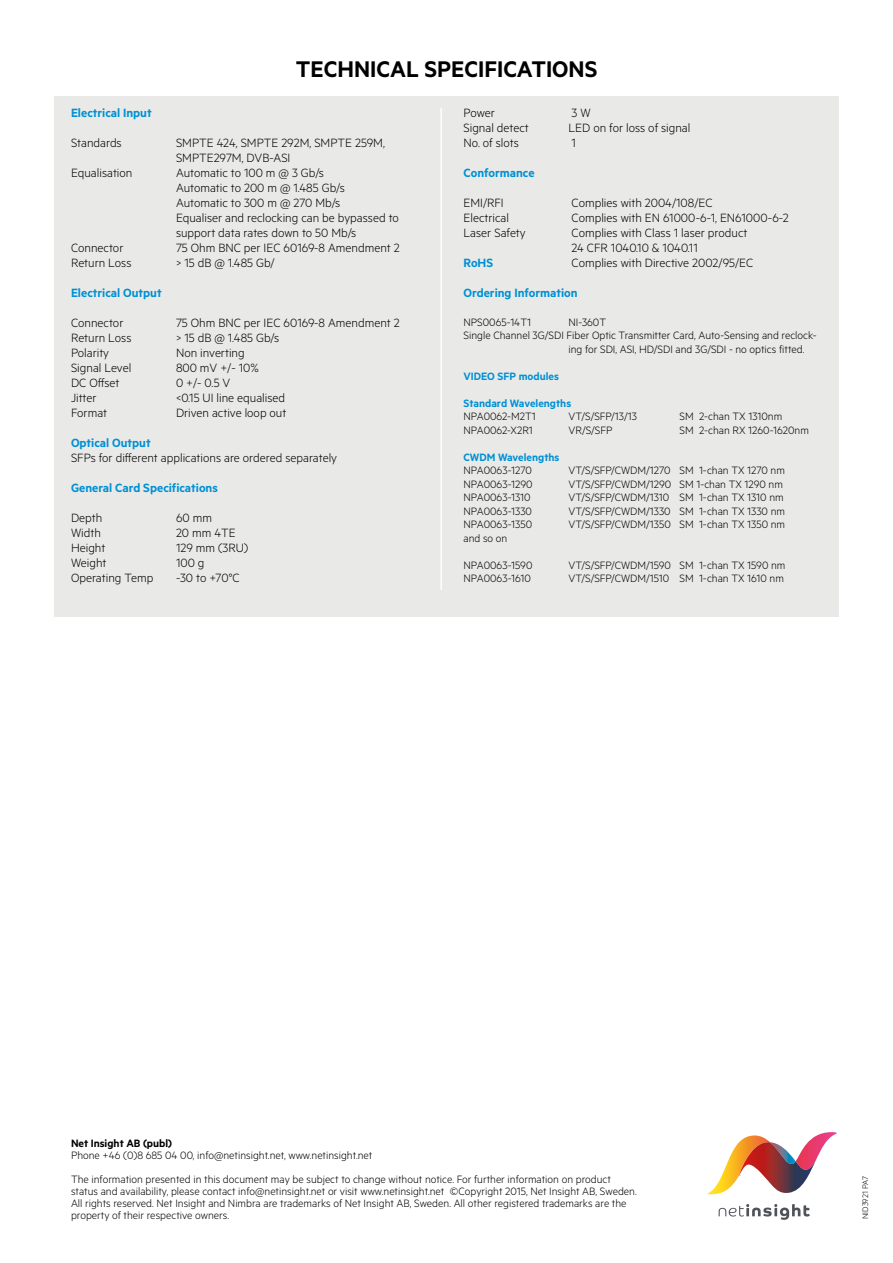
<style>
.page{position:relative;width:893px;height:1263px;background:#fff}
.page>*{position:absolute;margin:0;border:0;box-sizing:border-box;transform-origin:0 0}
.t1{font:600 25.5px "Metric";color:#000}
.t2{font:300 13.5px/15px "Metric";color:#000}
.t3{font:600 13.5px "Metric";color:#0090d4}
.t4{font:300 12px/12px "Metric";color:#000}
.t5{font:600 12px "Metric";color:#0090d4}
.t6{font:600 12px "Metric";color:#000}
.t7{font:300 9px "Metric";color:#000}
</style>
<div class="page">
<div style="left:54px;top:96px;width:785px;height:521px;background:#e9eae8"></div>
<svg style="left:719px;top:1204px;width:91px;height:16px"></svg>
<svg style="left:708px;top:1132px;width:129px;height:62px"></svg>
<img style="left:739px;top:1164px;width:47px;height:29px">
<hr style="left:440px;top:108px;width:2px;height:482px;background:#fff">
<h1 class="t1" style="left:296px;top:54px;width:303px">TECHNICAL SPECIFICATIONS</h1>
<p class="t2" style="left:463px;top:105px;width:33px">Power</p>
<p class="t2" style="left:571px;top:105px;width:21px">3 W</p>
<p class="t2" style="left:463px;top:120px;width:67px">Signal detect</p>
<p class="t2" style="left:568px;top:120px;width:123px">LED on for loss of signal</p>
<p class="t2" style="left:463px;top:135px;width:57px">No. of slots</p>
<p class="t2" style="left:571px;top:135px;width:6px">1</p>
<p class="t3" style="left:463px;top:165px;width:73px">Conformance</p>
<p class="t2" style="left:463px;top:195px;width:42px">EMI/RFI</p>
<p class="t2" style="left:571px;top:195px;width:143px">Complies with 2004/108/EC</p>
<p class="t2" style="left:463px;top:210px;width:47px">Electrical</p>
<p class="t2" style="left:571px;top:210px;width:219px">Complies with EN 61000-6-1, EN61000-6-2</p>
<p class="t2" style="left:463px;top:225px;width:64px">Laser Safety</p>
<p class="t2" style="left:571px;top:225px;width:177px">Complies with Class 1 laser product<br>24 CFR 1040.10 &amp; 1040.11</p>
<p class="t3" style="left:463px;top:255px;width:31px">RoHS</p>
<p class="t2" style="left:571px;top:255px;width:183px">Complies with Directive 2002/95/EC</p>
<p class="t3" style="left:463px;top:285px;width:116px">Ordering Information</p>
<p class="t4" style="left:463px;top:315px;width:69px">NPS0065-14T1</p>
<p class="t4" style="left:568px;top:315px;width:39px">NI-360T</p>
<p class="t4" style="left:463px;top:329px;width:355px">Single Channel 3G/SDI Fiber Optic Transmitter Card, Auto-Sensing and reclock-</p>
<p class="t4" style="left:568px;top:342px;width:237px">ing for SDI, ASI, HD/SDI and 3G/SDI - no optics fitted.</p>
<p class="t5" style="left:463px;top:369px;width:97px">VIDEO SFP modules</p>
<p class="t5" style="left:463px;top:396px;width:109px">Standard Wavelengths</p>
<p class="t4" style="left:463px;top:410px;width:74px">NPA0062-M2T1</p>
<p class="t4" style="left:568px;top:410px;width:70px">VT/S/SFP/13/13</p>
<p class="t4" style="left:679px;top:410px;width:104px">SM 2-chan TX 1310nm</p>
<p class="t4" style="left:463px;top:423px;width:71px">NPA0062-X2R1</p>
<p class="t4" style="left:568px;top:423px;width:46px">VR/S/SFP</p>
<p class="t4" style="left:679px;top:423px;width:131px">SM 2-chan RX 1260-1620nm</p>
<p class="t5" style="left:463px;top:450px;width:97px">CWDM Wavelengths</p>
<p class="t4" style="left:463px;top:464px;width:70px">NPA0063-1270</p>
<p class="t4" style="left:568px;top:464px;width:218px">VT/S/SFP/CWDM/1270 SM 1-chan TX 1270 nm</p>
<p class="t4" style="left:463px;top:477px;width:71px">NPA0063-1290</p>
<p class="t4" style="left:568px;top:477px;width:216px">VT/S/SFP/CWDM/1290 SM 1-chan TX 1290 nm</p>
<p class="t4" style="left:463px;top:491px;width:69px">NPA0063-1310</p>
<p class="t4" style="left:568px;top:491px;width:217px">VT/S/SFP/CWDM/1310 SM 1-chan TX 1310 nm</p>
<p class="t4" style="left:463px;top:504px;width:70px">NPA0063-1330</p>
<p class="t4" style="left:568px;top:504px;width:218px">VT/S/SFP/CWDM/1330 SM 1-chan TX 1330 nm</p>
<p class="t4" style="left:463px;top:518px;width:70px">NPA0063-1350</p>
<p class="t4" style="left:568px;top:518px;width:218px">VT/S/SFP/CWDM/1350 SM 1-chan TX 1350 nm</p>
<p class="t4" style="left:463px;top:531px;width:45px">and so on</p>
<p class="t4" style="left:463px;top:558px;width:70px">NPA0063-1590</p>
<p class="t4" style="left:568px;top:558px;width:218px">VT/S/SFP/CWDM/1590 SM 1-chan TX 1590 nm</p>
<p class="t4" style="left:463px;top:572px;width:69px">NPA0063-1610</p>
<p class="t4" style="left:568px;top:572px;width:217px">VT/S/SFP/CWDM/1510 SM 1-chan TX 1610 nm</p>
<p class="t3" style="left:71px;top:105px;width:82px">Electrical Input</p>
<p class="t2" style="left:71px;top:135px;width:52px">Standards</p>
<p class="t2" style="left:176px;top:135px;width:210px">SMPTE 424, SMPTE 292M, SMPTE 259M,<br>SMPTE297M, DVB-ASI</p>
<p class="t2" style="left:71px;top:165px;width:63px">Equalisation</p>
<p class="t2" style="left:176px;top:165px;width:224px">Automatic to 100 m @ 3 Gb/s<br>Automatic to 200 m @ 1.485 Gb/s<br>Automatic to 300 m @ 270 Mb/s<br>Equaliser and reclocking can be bypassed to support data rates down to 50 Mb/s</p>
<p class="t2" style="left:71px;top:240px;width:54px">Connector</p>
<p class="t2" style="left:176px;top:240px;width:225px">75 Ohm BNC per IEC 60169-8 Amendment 2</p>
<p class="t2" style="left:71px;top:255px;width:62px">Return Loss</p>
<p class="t2" style="left:176px;top:255px;width:100px">&gt; 15 dB @ 1.485 Gb/</p>
<p class="t3" style="left:71px;top:285px;width:92px">Electrical Output</p>
<p class="t2" style="left:71px;top:315px;width:54px">Connector</p>
<p class="t2" style="left:176px;top:315px;width:225px">75 Ohm BNC per IEC 60169-8 Amendment 2</p>
<p class="t2" style="left:71px;top:330px;width:62px">Return Loss</p>
<p class="t2" style="left:176px;top:330px;width:105px">&gt; 15 dB @ 1.485 Gb/s</p>
<p class="t2" style="left:71px;top:345px;width:40px">Polarity</p>
<p class="t2" style="left:176px;top:345px;width:70px">Non inverting</p>
<p class="t2" style="left:71px;top:360px;width:62px">Signal Level</p>
<p class="t2" style="left:176px;top:360px;width:84px">800 mV +/- 10%</p>
<p class="t2" style="left:71px;top:375px;width:50px">DC Offset</p>
<p class="t2" style="left:176px;top:375px;width:56px">0 +/- 0.5 V</p>
<p class="t2" style="left:71px;top:390px;width:27px">Jitter</p>
<p class="t2" style="left:176px;top:390px;width:111px">&lt;0.15 UI line equalised</p>
<p class="t2" style="left:71px;top:405px;width:38px">Format</p>
<p class="t2" style="left:176px;top:405px;width:112px">Driven active loop out</p>
<p class="t3" style="left:71px;top:435px;width:81px">Optical Output</p>
<p class="t2" style="left:71px;top:450px;width:268px">SFPs for different applications are ordered separately</p>
<p class="t3" style="left:71px;top:480px;width:148px">General Card Specifications</p>
<p class="t2" style="left:71px;top:510px;width:33px">Depth</p>
<p class="t2" style="left:176px;top:510px;width:37px">60 mm</p>
<p class="t2" style="left:71px;top:525px;width:31px">Width</p>
<p class="t2" style="left:176px;top:525px;width:61px">20 mm 4TE</p>
<p class="t2" style="left:71px;top:540px;width:36px">Height</p>
<p class="t2" style="left:176px;top:540px;width:74px">129 mm (3RU)</p>
<p class="t2" style="left:71px;top:555px;width:37px">Weight</p>
<p class="t2" style="left:176px;top:555px;width:30px">100 g</p>
<p class="t2" style="left:71px;top:570px;width:84px">Operating Temp</p>
<p class="t2" style="left:176px;top:570px;width:65px">-30 to +70°C</p>
<p class="t6" style="left:71px;top:1136px;width:103px">Net Insight AB (publ)</p>
<p class="t4" style="left:71px;top:1143px;width:541px;line-height:24px">Phone +46 (0)8 685 04 00, info@netinsight.net, www.netinsight.net<br>The information presented in this document may be subject to change without notice. For further information on product</p>
<p class="t4" style="left:71px;top:1185px;width:567px">status and availability, please contact info@netinsight.net or visit www.netinsight.net ©Copyright 2015, Net Insight AB, Sweden.<br>All rights reserved. Net Insight and Nimbra are trademarks of Net Insight AB, Sweden. All other registered trademarks are the property of their respective owners.</p>
<p class="t7" style="left:860px;top:1219px;width:45px;rotate:-90deg">NID3921 PA7</p>
</div>
